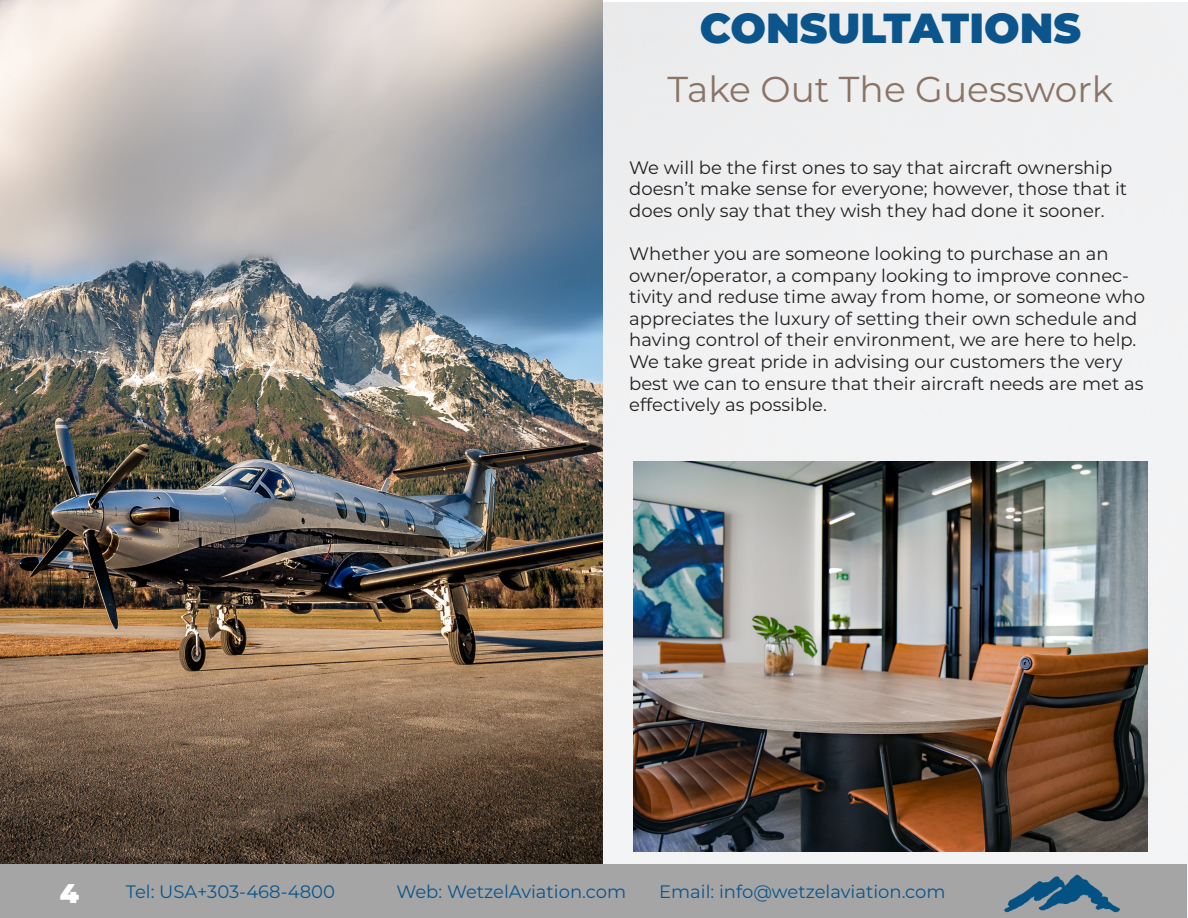
<style>
.page{position:relative;width:1188px;height:918px;background:#fff}
.page>*{position:absolute;margin:0;border:0;box-sizing:border-box;transform-origin:0 0}
.t1{font:900 42px "Montserrat";color:#0b558c}
.t2{font:36px "Montserrat";color:#8a7466}
.t3{font:900 27px "Montserrat";color:#fff}
.t4{font:18px/21.6px "Montserrat";color:#231f20}
.t5{font:18px "Montserrat";color:#0b558c}
</style>
<div class="page">
<div style="left:603px;top:2px;width:584px;height:916px;background:#f1f1f2"></div>
<img style="left:0;top:0;width:603px;height:864px">
<img style="left:633px;top:461px;width:515px;height:390px">
<div style="left:0;top:864px;width:1186px;height:54px;background:#a6a5a5"></div>
<img style="left:1004px;top:874px;width:116px;height:39px">
<p class="t1" style="left:700px;top:-4px;width:383px">CONSULTATIONS</p>
<p class="t2" style="left:668px;top:65px;width:447px">Take Out The Guesswork</p>
<p class="t4" style="left:629px;top:156px;width:500px">We will be the first ones to say that aircraft ownership doesn’t make sense for everyone; however, those that it does only say that they wish they had done it sooner.</p>
<p class="t4" style="left:629px;top:242px;width:517px">Whether you are someone looking to purchase an an owner/operator, a company looking to improve connec&shy;tivity and reduse time away from home, or someone who appreciates the luxury of setting their own schedule and having control of their environment, we are here to help.<br>We take great pride in advising our customers the very best we can to ensure that their aircraft needs are met as effectively as possible.</p>
<p class="t3" style="left:60px;top:873px;width:21px">4</p>
<p class="t5" style="left:126px;top:879px;width:211px">Tel: USA+303-468-4800</p>
<p class="t5" style="left:396px;top:879px;width:231px">Web: WetzelAviation.com</p>
<p class="t5" style="left:659px;top:879px;width:288px">Email: info@wetzelaviation.com</p>
</div>
